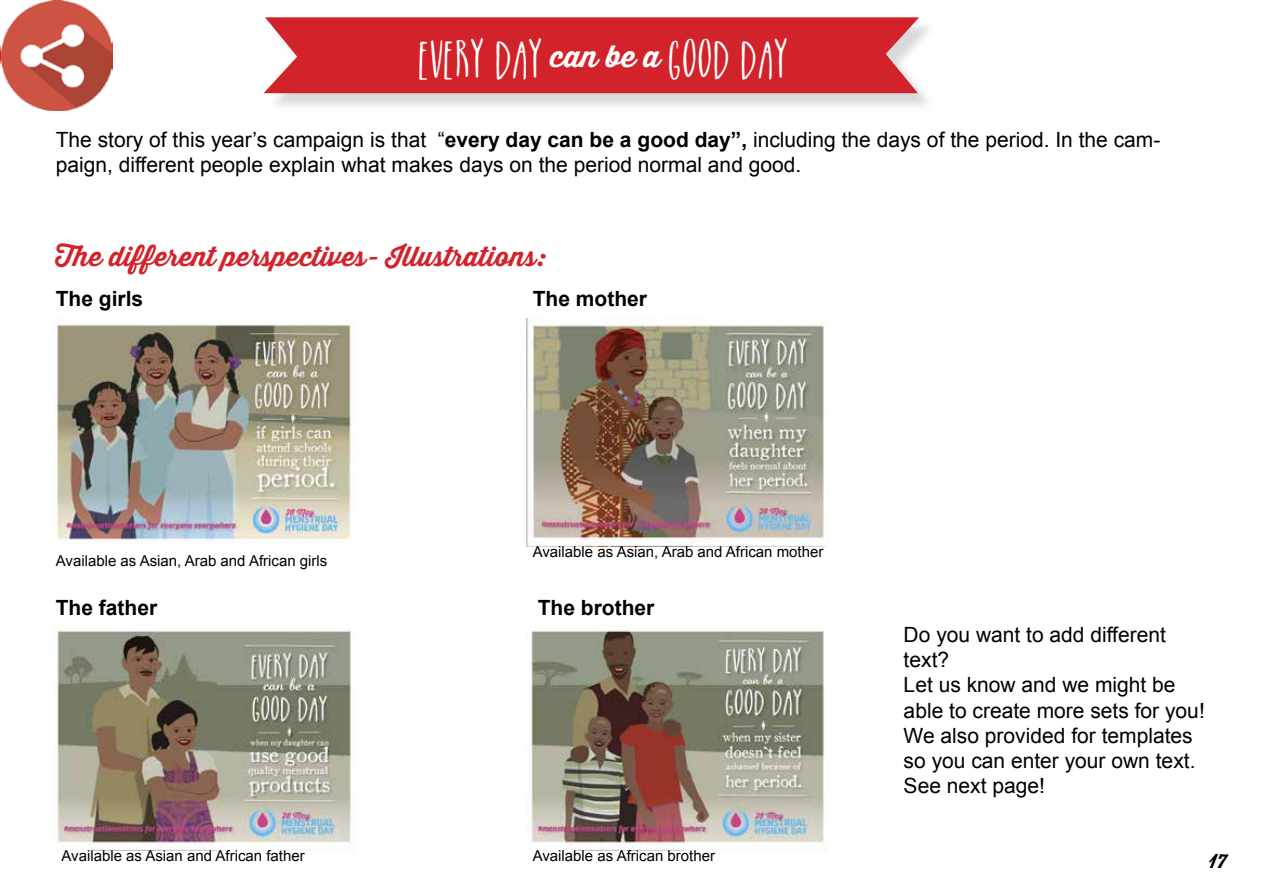
<style>
.page{position:relative;width:1263px;height:893px;background:#fff}
.page>*{position:absolute;margin:0;border:0;box-sizing:border-box;transform-origin:0 0}
.t1{font:30px "Supernova";color:#fff}
.t2{font:700 27px "Thirsty Script";color:#d2232a}
.t3{font:21px/25.2px "Arial";color:#000}
.t4{font:700 21px "Arial";color:#000}
.t5{font:700 19.5px "Thirsty Script";color:#000}
.t6{font:15px "Arial";color:#000}
.s1{font-family:"Thirsty Script";font-weight:700}
.s2{font-weight:700}
</style>
<div class="page">
<svg style="left:0;top:45px;width:1px;height:21px"></svg>
<img style="left:1px;top:0;width:112px;height:111px">
<div style="left:267px;top:20px;width:670px;height:92px;background:#ccc;opacity:.75"></div>
<div style="left:264px;top:17px;width:655px;height:76px;background:#d2232a"></div>
<img style="left:53px;top:319px;width:299px;height:225px">
<img style="left:526px;top:319px;width:299px;height:227px">
<img style="left:57px;top:630px;width:295px;height:220px">
<img style="left:531px;top:630px;width:294px;height:220px">
<h1 class="t1" style="left:419px;top:39px;width:371px">EVERY DAY <span class="s1">can be a</span> GOOD DAY</h1>
<p class="t3" style="left:56px;top:127px;width:1106px">The story of this year’s campaign is that “<span class="s2">every day can be a good day”,</span> including the days of the period. In the cam&shy;paign, different people explain what makes days on the period normal and good.</p>
<p class="t2" style="left:55px;top:236px;width:492px">The different perspectives- Illustrations:</p>
<p class="t4" style="left:56px;top:285px;width:89px">The girls</p>
<p class="t4" style="left:533px;top:285px;width:116px">The mother</p>
<p class="t6" style="left:56px;top:551px;width:273px">Available as Asian, Arab and African girls</p>
<p class="t6" style="left:533px;top:542px;width:292px">Available as Asian, Arab and African mother</p>
<p class="t4" style="left:56px;top:594px;width:103px">The father</p>
<p class="t4" style="left:538px;top:594px;width:118px">The brother</p>
<p class="t6" style="left:61px;top:846px;width:245px">Available as Asian and African father</p>
<p class="t6" style="left:533px;top:846px;width:184px">Available as African brother</p>
<p class="t3" style="left:904px;top:622px;width:303px">Do you want to add different text?<br>Let us know and we might be able to create more sets for you!<br>We also provided for templates so you can enter your own text.<br>See next page!</p>
<p class="t5" style="left:1209px;top:847px;width:19px">17</p>
</div>
